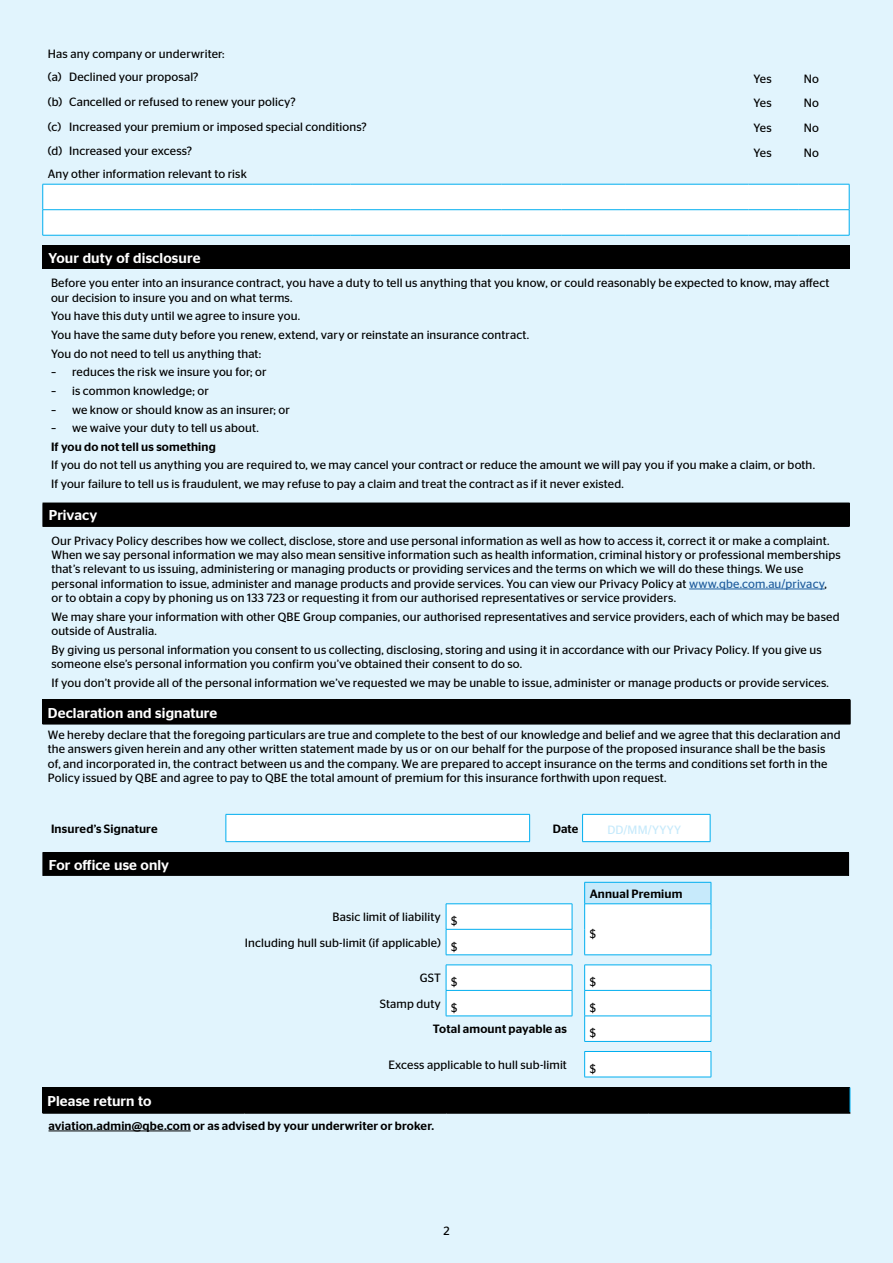
<style>
.page{position:relative;width:893px;height:1263px;background:#e1f4fd}
.page>*{position:absolute;margin:0;border:0;box-sizing:border-box;transform-origin:0 0}
.t1{font:500 14.25px "Stag Sans";letter-spacing:.005em;color:#fff}
.t2{font:12px/14.4px "Stag Sans";letter-spacing:.01em;color:#000}
.t3{font:500 12px "Stag Sans";letter-spacing:.015em;color:#000}
.t4{font:12px "Stag Sans";letter-spacing:.03em;color:#c7eafb}
.s1{color:#215e9e}
</style>
<div class="page">
<hr style="left:43px;top:235px;width:269px;height:1px;background:#00aeef">
<hr style="left:312px;top:235px;width:38px;height:1px;background:#00aeef">
<hr style="left:350px;top:235px;width:96px;height:1px;background:#00aeef">
<hr style="left:446px;top:235px;width:56px;height:1px;background:#00aeef">
<hr style="left:502px;top:235px;width:59px;height:1px;background:#00aeef">
<hr style="left:561px;top:235px;width:64px;height:1px;background:#00aeef">
<hr style="left:625px;top:235px;width:123px;height:1px;background:#00aeef">
<hr style="left:748px;top:235px;width:51px;height:1px;background:#00aeef">
<hr style="left:799px;top:235px;width:50px;height:1px;background:#00aeef">
<div style="left:42px;top:184px;width:808px;height:51px;background:#fff"></div>
<hr style="left:43px;top:209px;width:269px;height:1px;background:#00aeef">
<hr style="left:312px;top:209px;width:38px;height:1px;background:#00aeef">
<hr style="left:350px;top:209px;width:96px;height:1px;background:#00aeef">
<hr style="left:446px;top:209px;width:56px;height:1px;background:#00aeef">
<hr style="left:502px;top:209px;width:59px;height:1px;background:#00aeef">
<hr style="left:561px;top:209px;width:64px;height:1px;background:#00aeef">
<hr style="left:625px;top:209px;width:123px;height:1px;background:#00aeef">
<hr style="left:748px;top:209px;width:51px;height:1px;background:#00aeef">
<hr style="left:799px;top:209px;width:50px;height:1px;background:#00aeef">
<div style="left:43px;top:246px;width:807px;height:23px;background:#000"></div>
<div style="left:43px;top:503px;width:806px;height:23px;background:#000"></div>
<svg style="left:849px;top:503px;width:1px;height:23px"></svg>
<hr style="left:43px;top:526px;width:807px;height:1px;background:#000">
<hr style="left:689px;top:589px;width:136px;height:1px;background:#215e9e">
<div style="left:43px;top:700px;width:807px;height:24px;background:#000"></div>
<svg style="left:850px;top:700px;width:1px;height:24px"></svg>
<hr style="left:43px;top:724px;width:807px;height:1px;background:#000">
<svg style="left:42px;top:700px;width:1px;height:24px"></svg>
<svg style="left:225px;top:814px;width:486px;height:28px;background:#f0fafe"></svg>
<hr style="left:226px;top:841px;width:304px;height:1px;background:#00aeef">
<div style="left:43px;top:852px;width:806px;height:24px;background:#000"></div>
<div style="left:585px;top:882px;width:126px;height:22px;background:#c7eafb"></div>
<svg style="left:446px;top:904px;width:265px;height:173px;fill:#fff"></svg>
<hr style="left:584px;top:882px;width:127px;height:1px;background:#00aeef">
<hr style="left:446px;top:903px;width:126px;height:1px;background:#00aeef">
<hr style="left:584px;top:903px;width:127px;height:1px;background:#00aeef">
<hr style="left:446px;top:929px;width:126px;height:1px;background:#00aeef">
<svg style="left:446px;top:904px;width:1px;height:50px"></svg>
<svg style="left:572px;top:904px;width:1px;height:50px"></svg>
<svg style="left:584px;top:882px;width:1px;height:72px"></svg>
<svg style="left:711px;top:882px;width:1px;height:72px"></svg>
<hr style="left:446px;top:954px;width:126px;height:1px;background:#00aeef">
<hr style="left:584px;top:954px;width:127px;height:1px;background:#00aeef">
<hr style="left:446px;top:965px;width:126px;height:1px;background:#00aeef">
<hr style="left:584px;top:965px;width:127px;height:1px;background:#00aeef">
<hr style="left:446px;top:990px;width:126px;height:1px;background:#00aeef">
<svg style="left:446px;top:965px;width:1px;height:51px"></svg>
<svg style="left:572px;top:965px;width:1px;height:51px"></svg>
<hr style="left:584px;top:990px;width:127px;height:1px;background:#00aeef">
<hr style="left:446px;top:1016px;width:126px;height:1px;background:#00aeef">
<hr style="left:584px;top:1016px;width:127px;height:1px;background:#00aeef">
<svg style="left:584px;top:965px;width:1px;height:76px"></svg>
<svg style="left:711px;top:965px;width:1px;height:76px"></svg>
<hr style="left:584px;top:1041px;width:127px;height:1px;background:#00aeef">
<hr style="left:584px;top:1051px;width:127px;height:1px;background:#00aeef">
<svg style="left:584px;top:1052px;width:1px;height:25px"></svg>
<svg style="left:711px;top:1052px;width:1px;height:25px"></svg>
<hr style="left:584px;top:1077px;width:127px;height:1px;background:#00aeef">
<div style="left:43px;top:1087px;width:807px;height:26px;background:#000"></div>
<svg style="left:850px;top:1087px;width:1px;height:25px"></svg>
<hr style="left:43px;top:1112px;width:201px;height:2px;background:#000">
<hr style="left:244px;top:1112px;width:202px;height:2px;background:#000">
<hr style="left:446px;top:1112px;width:202px;height:2px;background:#000">
<hr style="left:648px;top:1112px;width:202px;height:2px;background:#000">
<hr style="left:49px;top:1130px;width:142px;height:1px;background:#000">
<p class="t2" style="left:48px;top:42px;width:178px;line-height:23.1px">Has any company or underwriter: (a) Declined your proposal?</p>
<p class="t2" style="left:753px;top:71px;width:20px">Yes</p>
<p class="t2" style="left:804px;top:71px;width:17px">No</p>
<p class="t2" style="left:48px;top:94px;width:250px">(b) Cancelled or refused to renew your policy?</p>
<p class="t2" style="left:753px;top:96px;width:20px">Yes</p>
<p class="t2" style="left:804px;top:96px;width:17px">No</p>
<p class="t2" style="left:48px;top:119px;width:320px">(c) Increased your premium or imposed special conditions?</p>
<p class="t2" style="left:753px;top:121px;width:20px">Yes</p>
<p class="t2" style="left:804px;top:121px;width:17px">No</p>
<p class="t2" style="left:48px;top:144px;width:146px">(d) Increased your excess?</p>
<p class="t2" style="left:753px;top:145px;width:20px">Yes</p>
<p class="t2" style="left:804px;top:145px;width:17px">No</p>
<p class="t2" style="left:48px;top:167px;width:201px">Any other information relevant to risk</p>
<p class="t1" style="left:49px;top:250px;width:153px">Your duty of disclosure</p>
<p class="t2" style="left:51px;top:276px;width:780px">Before you enter into an insurance contract, you have a duty to tell us anything that you know, or could reasonably be expected to know, may affect our decision to insure you and on what terms.</p>
<p class="t2" style="left:51px;top:307px;width:480px;line-height:18.6px">You have this duty until we agree to insure you.<br>You have the same duty before you renew, extend, vary or reinstate an insurance contract.<br>You do not need to tell us anything that:</p>
<p class="t2" style="left:51px;top:365px;width:217px">– reduces the risk we insure you for; or</p>
<p class="t2" style="left:51px;top:383px;width:159px">– is common knowledge; or</p>
<p class="t2" style="left:51px;top:402px;width:240px">– we know or should know as an insurer; or</p>
<p class="t2" style="left:51px;top:421px;width:209px">– we waive your duty to tell us about.</p>
<p class="t3" style="left:51px;top:440px;width:166px">If you do not tell us something</p>
<p class="t2" style="left:51px;top:456px;width:765px;line-height:18.6px">If you do not tell us anything you are required to, we may cancel your contract or reduce the amount we will pay you if you make a claim, or both.<br>If your failure to tell us is fraudulent, we may refuse to pay a claim and treat the contract as if it never existed.</p>
<p class="t1" style="left:49px;top:507px;width:50px">Privacy</p>
<p class="t2" style="left:51px;top:533px;width:791px">Our Privacy Policy describes how we collect, disclose, store and use personal information as well as how to access it, correct it or make a complaint.<br>When we say personal information we may also mean sensitive information such as health information, criminal history or professional memberships that’s relevant to us issuing, administering or managing products or providing services and the terms on which we will do these things. We use personal information to issue, administer and manage products and provide services. You can view our Privacy Policy at <span class="s1">www.qbe.com.au/privacy</span>, or to obtain a copy by phoning us on 133 723 or requesting it from our authorised representatives or service providers.</p>
<p class="t2" style="left:51px;top:609px;width:790px">We may share your information with other QBE Group companies, our authorised representatives and service providers, each of which may be based outside of Australia.</p>
<p class="t2" style="left:51px;top:642px;width:772px">By giving us personal information you consent to us collecting, disclosing, storing and using it in accordance with our Privacy Policy. If you give us someone else’s personal information you confirm you’ve obtained their consent to do so.</p>
<p class="t2" style="left:51px;top:675px;width:779px">If you don’t provide all of the personal information we’ve requested we may be unable to issue, administer or manage products or provide services.</p>
<p class="t1" style="left:48px;top:704px;width:171px">Declaration and signature</p>
<p class="t2" style="left:48px;top:727px;width:794px">We hereby declare that the foregoing particulars are true and complete to the best of our knowledge and belief and we agree that this declaration and the answers given herein and any other written statement made by us or on our behalf for the purpose of the proposed insurance shall be the basis of, and incorporated in, the contract between us and the company. We are prepared to accept insurance on the terms and conditions set forth in the Policy issued by QBE and agree to pay to QBE the total amount of premium for this insurance forthwith upon request.</p>
<p class="t3" style="left:51px;top:822px;width:108px">Insured’s Signature</p>
<p class="t3" style="left:553px;top:822px;width:27px">Date</p>
<p class="t4" style="left:607px;top:822px;width:75px">DD/MM/YYYY</p>
<p class="t1" style="left:49px;top:857px;width:122px">For office use only</p>
<p class="t3" style="left:590px;top:887px;width:94px">Annual Premium</p>
<p class="t2" style="left:332px;top:910px;width:126px">Basic limit of liability $</p>
<p class="t2" style="left:590px;top:926px;width:8px">$</p>
<p class="t2" style="left:245px;top:935px;width:214px">Including hull sub-limit (if applicable) $</p>
<p class="t2" style="left:420px;top:971px;width:39px">GST $</p>
<p class="t2" style="left:590px;top:975px;width:8px">$</p>
<p class="t2" style="left:380px;top:996px;width:79px">Stamp duty $</p>
<p class="t2" style="left:590px;top:1000px;width:8px">$</p>
<p class="t3" style="left:433px;top:1022px;width:135px">Total amount payable as</p>
<p class="t2" style="left:590px;top:1026px;width:8px">$</p>
<p class="t2" style="left:388px;top:1057px;width:180px">Excess applicable to hull sub-limit</p>
<p class="t2" style="left:590px;top:1061px;width:8px">$</p>
<p class="t1" style="left:48px;top:1092px;width:105px">Please return to</p>
<p class="t3" style="left:49px;top:1118px;width:387px">aviation.admin@qbe.com or as advised by your underwriter or broker.</p>
<p class="t2" style="left:443px;top:1223px;width:8px">2</p>
</div>
